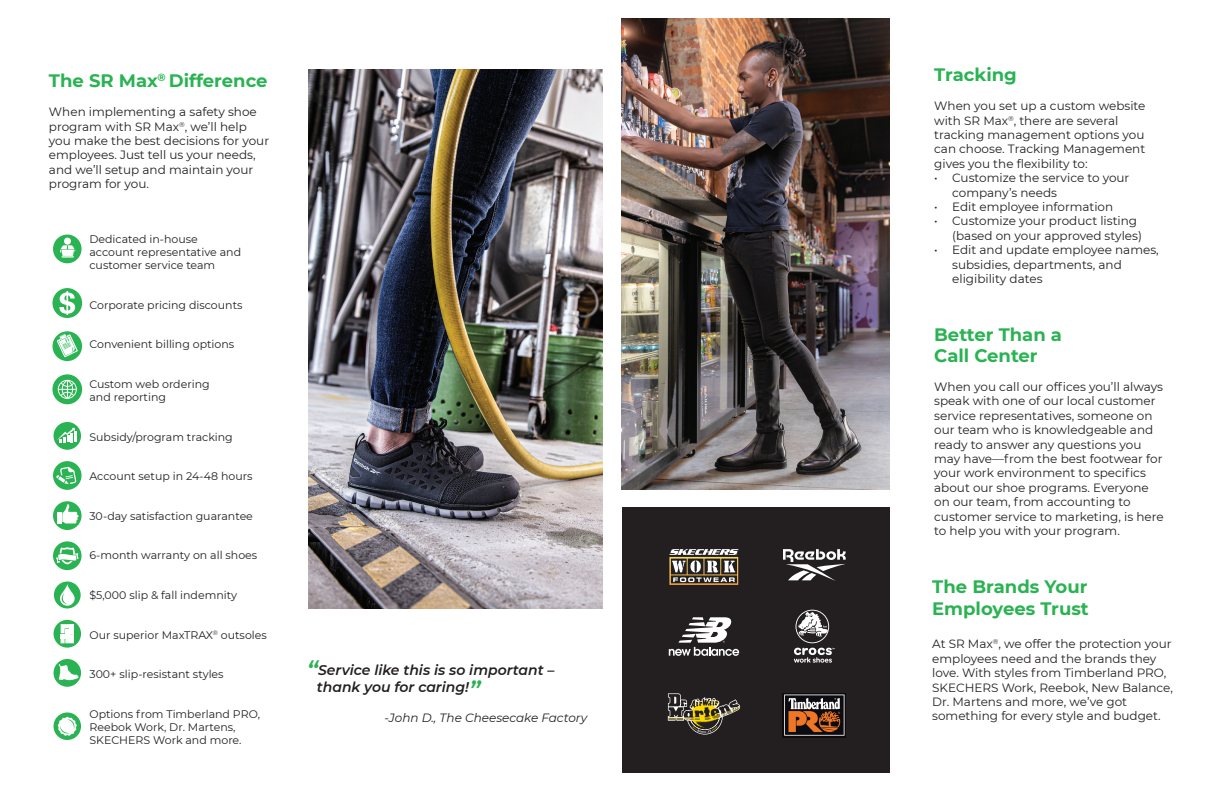
<style>
.page{position:relative;width:1224px;height:792px;background:#fff}
.page>*{position:absolute;margin:0;border:0;box-sizing:border-box;transform-origin:0 0}
.t1{font:700 18px/21.6px "Montserrat";color:#2ab352}
.t2{font:italic 600 14px/17px "Montserrat";color:#231f20}
.t3{font:12px/14.4px "Montserrat";color:#231f20}
.t4{font:italic 12px "Montserrat";color:#231f20}
.t5{font:11px/13.2px "Montserrat";color:#231f20}
.s1{font-size:25px;color:#2ab352}
</style>
<div class="page">
<div style="left:53px;top:235px;width:29px;height:28px;background:#2ab352;border-radius:50%"></div>
<div style="left:64px;top:238px;width:7px;height:7px;background:#fff;border-radius:50%"></div>
<svg style="left:60px;top:245px;width:15px;height:13px"></svg>
<div style="left:53px;top:331px;width:29px;height:30px;background:#2ab352;border-radius:50%"></div>
<svg style="left:57px;top:334px;width:21px;height:23px"></svg>
<div style="left:54px;top:422px;width:27px;height:28px;background:#2ab352;border-radius:50%"></div>
<svg style="left:57px;top:428px;width:20px;height:14px"></svg>
<div style="left:54px;top:582px;width:27px;height:26px;background:#2ab352;border-radius:50%"></div>
<svg style="left:60px;top:584px;width:15px;height:22px"></svg>
<div style="left:52px;top:288px;width:30px;height:30px;background:#2ab352;border-radius:50%"></div>
<svg style="left:59px;top:291px;width:16px;height:24px"></svg>
<div style="left:54px;top:659px;width:27px;height:28px;background:#2ab352;border-radius:50%"></div>
<svg style="left:59px;top:664px;width:20px;height:16px"></svg>
<div style="left:54px;top:712px;width:27px;height:28px;background:#2ab352;border-radius:50%"></div>
<svg style="left:58px;top:717px;width:19px;height:19px"></svg>
<svg style="left:53px;top:501px;width:29px;height:29px"></svg>
<svg style="left:62px;top:504px;width:17px;height:20px"></svg>
<hr style="left:58px;top:512px;width:4px;height:12px;background:#fff">
<svg style="left:53px;top:541px;width:29px;height:29px"></svg>
<svg style="left:56px;top:547px;width:23px;height:17px"></svg>
<div style="left:53px;top:461px;width:29px;height:29px;background:#2ab352;border-radius:50%"></div>
<svg style="left:56px;top:467px;width:20px;height:17px"></svg>
<div style="left:52px;top:374px;width:30px;height:30px;background:#2ab352;border-radius:50%"></div>
<svg style="left:58px;top:380px;width:19px;height:19px"></svg>
<svg style="left:54px;top:620px;width:27px;height:28px"></svg>
<svg style="left:61px;top:624px;width:13px;height:19px"></svg>
<div style="left:622px;top:508px;width:267px;height:265px;background:#231f20"></div>
<svg style="left:668px;top:693px;width:72px;height:42px"></svg>
<svg style="left:782px;top:693px;width:64px;height:44px"></svg>
<svg style="left:784px;top:695px;width:61px;height:41px;background:#73523f"></svg>
<svg style="left:783px;top:549px;width:63px;height:32px"></svg>
<svg style="left:669px;top:549px;width:70px;height:36px"></svg>
<svg style="left:669px;top:617px;width:70px;height:39px"></svg>
<svg style="left:794px;top:610px;width:41px;height:53px"></svg>
<img style="left:308px;top:70px;width:295px;height:538px">
<img style="left:622px;top:19px;width:267px;height:471px">
<h1 class="t1" style="left:49px;top:69px;width:220px">The SR Max<sup>®</sup> Difference</h1>
<p class="t3" style="left:49px;top:104px;width:222px">When implementing a safety shoe program with SR Max<sup>®</sup>, we’ll help you make the best decisions for your employees. Just tell us your needs, and we’ll setup and maintain your program for you.</p>
<p class="t5" style="left:89px;top:232px;width:153px">Dedicated in-house account representative and customer service team</p>
<p class="t5" style="left:89px;top:298px;width:155px">Corporate pricing discounts</p>
<p class="t5" style="left:89px;top:337px;width:146px">Convenient billing options</p>
<p class="t5" style="left:89px;top:377px;width:122px">Custom web ordering and reporting</p>
<p class="t5" style="left:89px;top:430px;width:145px">Subsidy/program tracking</p>
<p class="t5" style="left:89px;top:469px;width:165px">Account setup in 24-48 hours</p>
<p class="t5" style="left:89px;top:509px;width:165px">30-day satisfaction guarantee</p>
<p class="t5" style="left:89px;top:548px;width:169px">6-month warranty on all shoes</p>
<p class="t5" style="left:89px;top:588px;width:149px">$5,000 slip &amp; fall indemnity</p>
<p class="t5" style="left:89px;top:628px;width:179px">Our superior MaxTRAX<sup>®</sup> outsoles</p>
<p class="t5" style="left:89px;top:667px;width:136px">300+ slip-resistant styles</p>
<p class="t5" style="left:89px;top:707px;width:172px">Options from Timberland PRO,<br>Reebok Work, Dr. Martens,<br>SKECHERS Work and more.</p>
<p class="t2" style="left:317px;top:661px;width:239px;text-indent:-10px"><span class="s1">“</span>Service like this is so important – thank you for caring!<span class="s1">”</span></p>
<p class="t4" style="left:384px;top:710px;width:205px">-John D., The Cheesecake Factory</p>
<h1 class="t1" style="left:934px;top:63px;width:84px">Tracking</h1>
<p class="t3" style="left:934px;top:98px;width:213px">When you set up a custom website with SR Max<sup>®</sup>, there are several tracking management options you can choose. Tracking Management gives you the flexibility to:</p>
<p class="t3" style="left:952px;top:170px;width:179px;text-indent:-18px">• Customize the service to your company’s needs</p>
<p class="t3" style="left:934px;top:199px;width:181px">• Edit employee information</p>
<p class="t3" style="left:952px;top:213px;width:191px;text-indent:-18px">• Customize your product listing (based on your approved styles)</p>
<p class="t3" style="left:952px;top:242px;width:208px;text-indent:-18px">• Edit and update employee names, subsidies, departments, and eligibility dates</p>
<h1 class="t1" style="left:934px;top:322px;width:129px">Better Than a<br>Call Center</h1>
<p class="t3" style="left:934px;top:379px;width:231px">When you call our offices you’ll always speak with one of our local customer service representatives, someone on our team who is knowledgeable and ready to answer any questions you may have—from the best footwear for your work environment to specifics about our shoe programs. Everyone on our team, from accounting to customer service to marketing, is here to help you with your program.</p>
<h1 class="t1" style="left:932px;top:575px;width:158px">The Brands Your<br>Employees Trust</h1>
<p class="t3" style="left:932px;top:637px;width:242px">At SR Max<sup>®</sup>, we offer the protection your employees need and the brands they love. With styles from Timberland PRO, SKECHERS Work, Reebok, New Balance, Dr. Martens and more, we’ve got something for every style and budget.</p>
</div>
